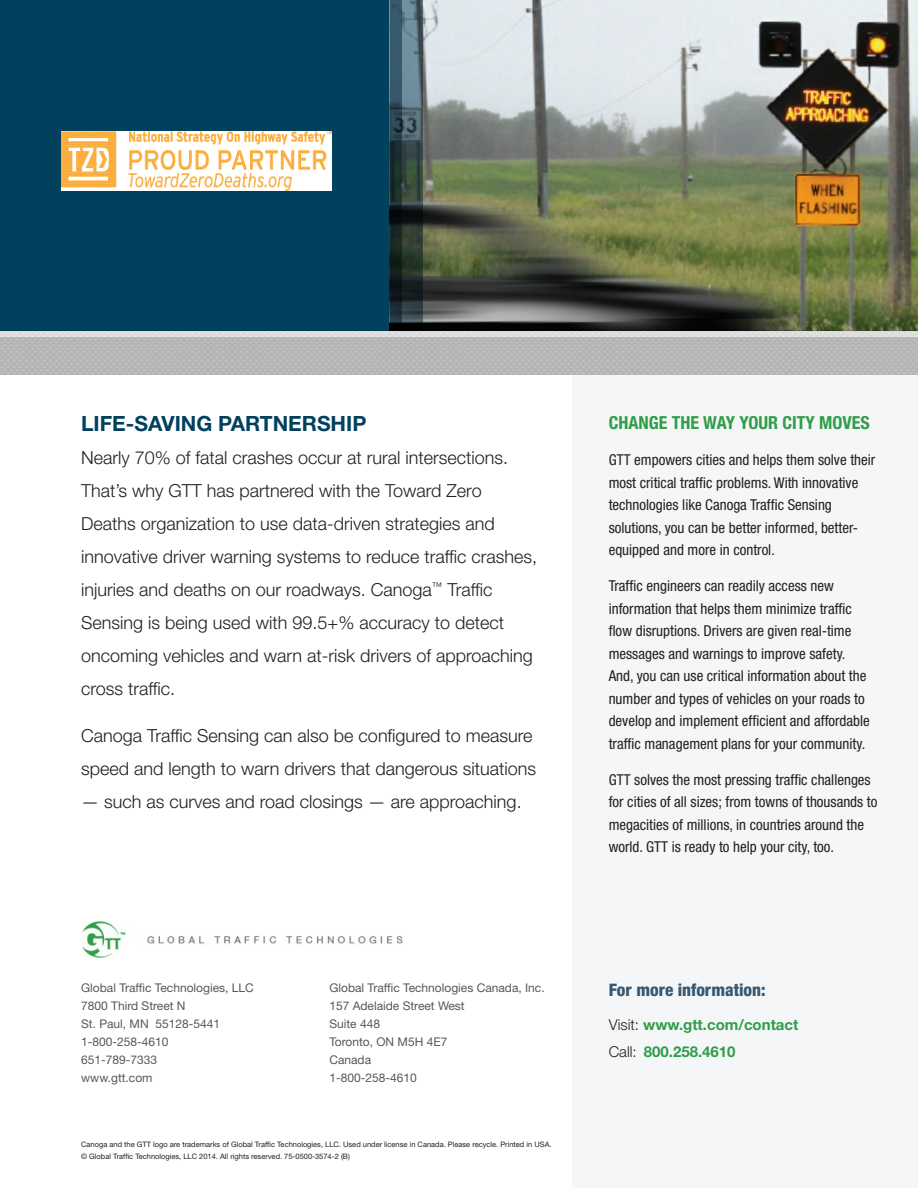
<style>
.page{position:relative;width:918px;height:1188px;background:#fff}
.page>*{position:absolute;margin:0;border:0;box-sizing:border-box;transform-origin:0 0}
.t1{font:700 21px "Helvetica Neue LT Std";color:#02415e}
.body{font:300 18px/33px "Helvetica Neue LT Std";color:#231f20}
.t2{font:700 condensed 18px "Helvetica Neue LT Std";color:#2e9e48}
.t3{font:800 condensed 17.25px "Helvetica Neue LT Std";color:#355874}
.t4{font:condensed 15px/22.5px "Helvetica Neue LT Std";color:#231f20}
.t5{font:700 15px "Helvetica Neue LT Std";color:#2e9e48}
.t6{font:12px "Helvetica Neue LT Std";color:#57585a}
.t7{font:7.5px "Helvetica Neue LT Std";color:#231f20}
.s1{font-weight:300;color:#231f20}
</style>
<div class="page">
<div style="left:0;top:0;width:918px;height:330px;background:#02415e"></div>
<img style="left:422px;top:0;width:496px;height:330px">
<svg style="left:401px;top:0;width:21px;height:330px;background:#3f5255"></svg>
<svg style="left:389px;top:0;width:12px;height:330px;background:#243940"></svg>
<div style="left:572px;top:375px;width:346px;height:813px;background:#f5f6f7"></div>
<img style="left:0;top:330px;width:918px;height:45px">
<img style="left:61px;top:132px;width:271px;height:59px">
<img style="left:82px;top:921px;width:321px;height:37px">
<p class="t1" style="left:81px;top:411px;width:287px">LIFE-SAVING PARTNERSHIP</p>
<p class="body" style="left:81px;top:441px;width:458px">Nearly 70% of fatal crashes occur at rural intersections.<br>That’s why GTT has partnered with the Toward Zero Deaths organization to use data-driven strategies and innovative driver warning systems to reduce traffic crashes, injuries and deaths on our roadways. Canoga<sup>™</sup> Traffic Sensing is being used with 99.5+% accuracy to detect oncoming vehicles and warn at-risk drivers of approaching cross traffic.</p>
<p class="body" style="left:81px;top:719px;width:457px">Canoga Traffic Sensing can also be configured to measure speed and length to warn drivers that dangerous situations</p>
<p class="body" style="left:81px;top:785px;width:442px">— such as curves and road closings — are approaching.</p>
<p class="t2" style="left:609px;top:412px;width:262px">CHANGE THE WAY YOUR CITY MOVES</p>
<p class="t4" style="left:609px;top:449px;width:268px">GTT empowers cities and helps them solve their most critical traffic problems. With innovative technologies like Canoga Traffic Sensing solutions, you can be better informed, better&shy;equipped and more in control.</p>
<p class="t4" style="left:609px;top:575px;width:263px">Traffic engineers can readily access new information that helps them minimize traffic flow disruptions. Drivers are given real-time messages and warnings to improve safety.<br>And, you can use critical information about the number and types of vehicles on your roads to develop and implement efficient and affordable traffic management plans for your community.</p>
<p class="t4" style="left:609px;top:768px;width:270px">GTT solves the most pressing traffic challenges for cities of all sizes; from towns of thousands to megacities of millions, in countries around the world. GTT is ready to help your city, too.</p>
<p class="t6" style="left:81px;top:981px;width:174px">Global Traffic Technologies, LLC</p>
<p class="t6" style="left:81px;top:999px;width:106px">7800 Third Street N</p>
<p class="t6" style="left:81px;top:1017px;width:140px">St. Paul, MN 55128-5441</p>
<p class="t6" style="left:81px;top:1035px;width:89px">1-800-258-4610</p>
<p class="t6" style="left:81px;top:1053px;width:78px">651-789-7333</p>
<p class="t6" style="left:81px;top:1071px;width:73px">www.gtt.com</p>
<p class="t6" style="left:329px;top:981px;width:217px">Global Traffic Technologies Canada, Inc.</p>
<p class="t6" style="left:329px;top:999px;width:137px">157 Adelaide Street West</p>
<p class="t6" style="left:329px;top:1017px;width:52px">Suite 448</p>
<p class="t6" style="left:329px;top:1035px;width:120px">Toronto, ON M5H 4E7</p>
<p class="t6" style="left:329px;top:1053px;width:43px">Canada</p>
<p class="t6" style="left:329px;top:1071px;width:89px">1-800-258-4610</p>
<p class="t3" style="left:609px;top:979px;width:158px">For more information:</p>
<p class="t5" style="left:609px;top:1015px;width:191px"><span class="s1">Visit:</span> www.gtt.com/contact</p>
<p class="t5" style="left:609px;top:1042px;width:128px"><span class="s1">Call:</span> 800.258.4610</p>
<p class="t7" style="left:81px;top:1140px;width:472px">Canoga and the GTT logo are trademarks of Global Traffic Technologies, LLC. Used under license in Canada. Please recycle. Printed in USA.</p>
<p class="t7" style="left:81px;top:1152px;width:270px">© Global Traffic Technologies, LLC 2014. All rights reserved. 75-0500-3574-2 (B)</p>
</div>
